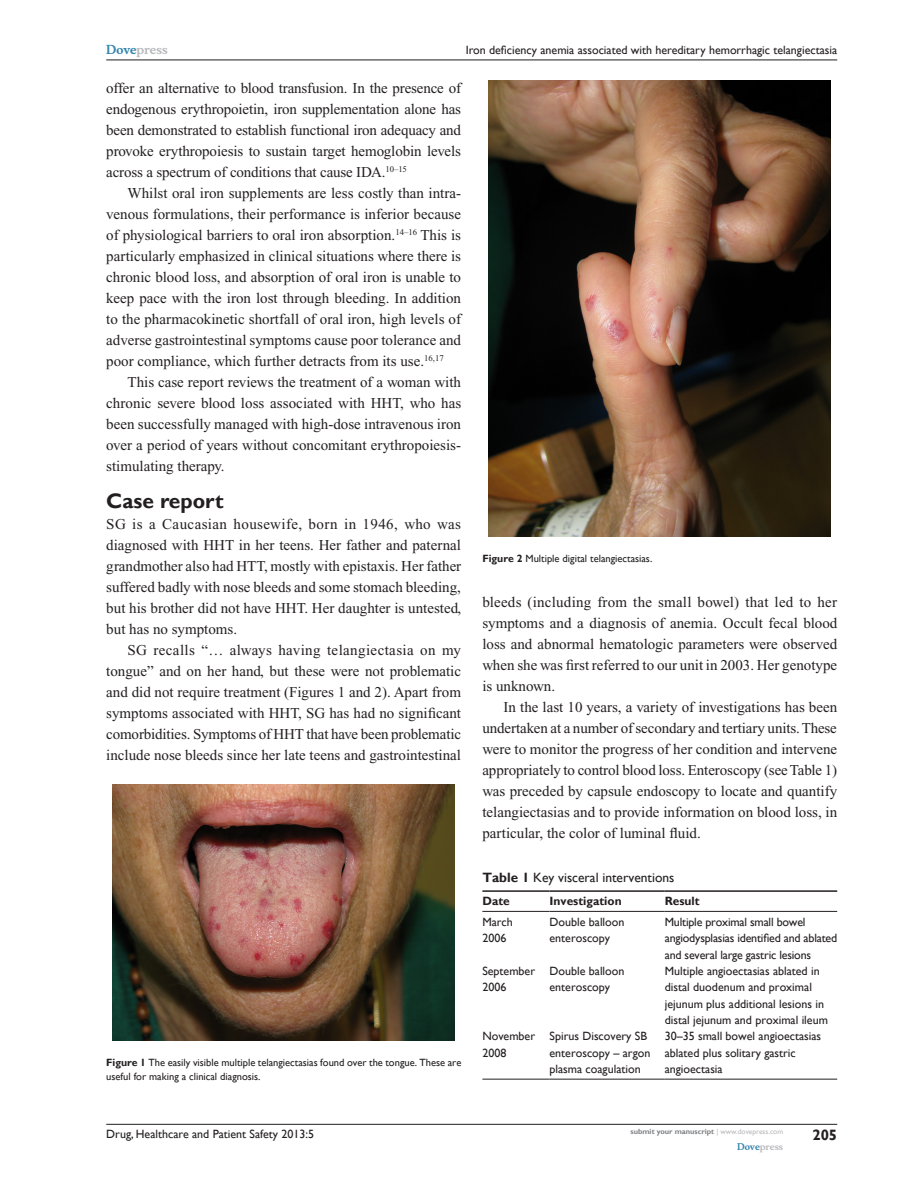
<style>
.page{position:relative;width:918px;height:1188px;background:#fff}
.page>*{position:absolute;margin:0;border:0;box-sizing:border-box;transform-origin:0 0}
.t1{font:700 21px "Gill Sans";color:#231f20}
.Tx{font:15px/21px "Times New Roman";color:#231f20;text-align:justify}
.TxF{font:15px/21px "Times New Roman";color:#231f20;text-align:justify}
.RunFolio-R{font:700 15px "Gill Sans";color:#231f20}
.TN_TT{font:13.5px "Gill Sans";color:#231f20}
.TB{font:12px/16.5px "Gill Sans";color:#231f20}
.RunH-R{font:12px "Gill Sans";color:#231f20}
.RunF-R{font:12px "Gill Sans";color:#231f20}
.TCH{font:700 12px "Gill Sans";color:#231f20}
.RunH-Brand-R{font:700 12px "Musee";color:#b8b9bc}
.FC{font:10.5px/13.5px "Gill Sans";color:#231f20}
.RunF-Brand-R{font:700 9px "Musee";color:#b8b9bc}
.RunF-SubmityourMS-R{font:700 7.5px "Gill Sans";color:#808285}
.s1{color:#3485ae}
.s2{font-weight:700}
.s3{font-weight:400;color:#b8b9bc}
</style>
<div class="page">
<img style="left:113px;top:784px;width:342px;height:257px">
<img style="left:489px;top:81px;width:342px;height:456px">
<hr style="left:482px;top:911px;width:68px;height:1px;background:#231f20">
<hr style="left:550px;top:911px;width:115px;height:1px;background:#231f20">
<hr style="left:665px;top:911px;width:172px;height:1px;background:#231f20">
<hr style="left:482px;top:1079px;width:68px;height:1px;background:#231f20">
<hr style="left:550px;top:1079px;width:115px;height:1px;background:#231f20">
<hr style="left:665px;top:1079px;width:172px;height:1px;background:#231f20">
<hr style="left:482px;top:890px;width:68px;height:2px;background:#231f20">
<hr style="left:550px;top:890px;width:115px;height:2px;background:#231f20">
<hr style="left:665px;top:890px;width:172px;height:2px;background:#231f20">
<hr style="left:106px;top:1124px;width:731px;height:1px;background:#231f20">
<hr style="left:106px;top:60px;width:731px;height:1px;background:#231f20">
<p class="RunH-Brand-R" style="left:106px;top:43px;width:63px"><span class="s1">Dove</span>press</p>
<p class="RunH-R" style="left:466px;top:43px;width:373px">Iron deficiency anemia associated with hereditary hemorrhagic telangiectasia</p>
<p class="Tx" style="left:106px;top:77px;width:356px">offer an alternative to blood transfusion. In the presence of endogenous erythropoietin, iron supplementation alone has been demonstrated to establish functional iron adequacy and provoke erythropoiesis to sustain target hemoglobin levels across a spectrum of conditions that cause IDA.<sup>10–15</sup></p>
<p class="Tx" style="left:106px;top:182px;width:356px;text-indent:21px">Whilst oral iron supplements are less costly than intra&shy;venous formulations, their performance is inferior because of physiological barriers to oral iron absorption.<sup>14–16</sup> This is particularly emphasized in clinical situations where there is chronic blood loss, and absorption of oral iron is unable to keep pace with the iron lost through bleeding. In addition to the pharmacokinetic shortfall of oral iron, high levels of adverse gastrointestinal symptoms cause poor tolerance and poor compliance, which further detracts from its use.<sup>16,17</sup></p>
<p class="Tx" style="left:106px;top:371px;width:357px;text-indent:21px">This case report reviews the treatment of a woman with chronic severe blood loss associated with HHT, who has been successfully managed with high-dose intravenous iron over a period of years without concomitant erythropoiesis&shy;stimulating therapy.</p>
<h1 class="t1" style="left:106px;top:488px;width:119px">Case report</h1>
<p class="TxF" style="left:106px;top:514px;width:357px">SG is a Caucasian housewife, born in 1946, who was diagnosed with HHT in her teens. Her father and paternal grandmother also had HTT, mostly with epistaxis. Her father suffered badly with nose bleeds and some stomach bleeding, but his brother did not have HHT. Her daughter is untested, but has no symptoms.</p>
<p class="Tx" style="left:106px;top:640px;width:356px;text-indent:21px">SG recalls “… always having telangiectasia on my tongue” and on her hand, but these were not problematic and did not require treatment (Figures 1 and 2). Apart from symptoms associated with HHT, SG has had no significant comorbidities. Symptoms of HHT that have been problematic include nose bleeds since her late teens and gastrointestinal</p>
<p class="FC" style="left:106px;top:1056px;width:357px"><span class="s2">Figure 1</span> The easily visible multiple telangiectasias found over the tongue. These are useful for making a clinical diagnosis.</p>
<p class="RunF-R" style="left:106px;top:1127px;width:209px">Drug, Healthcare and Patient Safety 2013:5</p>
<p class="FC" style="left:482px;top:552px;width:171px"><span class="s2">Figure 2</span> Multiple digital telangiectasias.</p>
<p class="Tx" style="left:482px;top:592px;width:357px">bleeds (including from the small bowel) that led to her symptoms and a diagnosis of anemia. Occult fecal blood loss and abnormal hematologic parameters were observed when she was first referred to our unit in 2003. Her genotype is unknown.</p>
<p class="Tx" style="left:482px;top:697px;width:356px;text-indent:21px">In the last 10 years, a variety of investigations has been undertaken at a number of secondary and tertiary units. These were to monitor the progress of her condition and intervene appropriately to control blood loss. Enteroscopy (see Table 1) was preceded by capsule endoscopy to locate and quantify telangiectasias and to provide information on blood loss, in particular, the color of luminal fluid.</p>
<p class="TN_TT" style="left:482px;top:870px;width:194px"><span class="s2">Table 1</span> Key visceral interventions</p>
<p class="TCH" style="left:482px;top:894px;width:29px">Date</p>
<p class="TCH" style="left:550px;top:894px;width:74px">Investigation</p>
<p class="TCH" style="left:665px;top:894px;width:36px">Result</p>
<p class="TB" style="left:482px;top:914px;width:32px">March<br>2006</p>
<p class="TB" style="left:550px;top:914px;width:76px">Double balloon enteroscopy</p>
<p class="TB" style="left:665px;top:914px;width:174px">Multiple proximal small bowel angiodysplasias identified and ablated and several large gastric lesions</p>
<p class="TB" style="left:482px;top:963px;width:54px">September<br>2006</p>
<p class="TB" style="left:550px;top:963px;width:76px">Double balloon enteroscopy</p>
<p class="TB" style="left:665px;top:963px;width:165px">Multiple angioectasias ablated in distal duodenum and proximal jejunum plus additional lesions in distal jejunum and proximal ileum</p>
<p class="TB" style="left:482px;top:1028px;width:54px">November<br>2008</p>
<p class="TB" style="left:550px;top:1028px;width:102px">Spirus Discovery SB enteroscopy – argon plasma coagulation</p>
<p class="TB" style="left:665px;top:1028px;width:158px">30–35 small bowel angioectasias ablated plus solitary gastric angioectasia</p>
<p class="RunF-SubmityourMS-R" style="left:631px;top:1127px;width:154px">submit your manuscript <span class="s3">| www.dovepress.com</span></p>
<p class="RunF-Brand-R" style="left:737px;top:1141px;width:48px"><span class="s1">Dove</span>press</p>
<p class="RunFolio-R" style="left:812px;top:1126px;width:26px">205</p>
</div>
